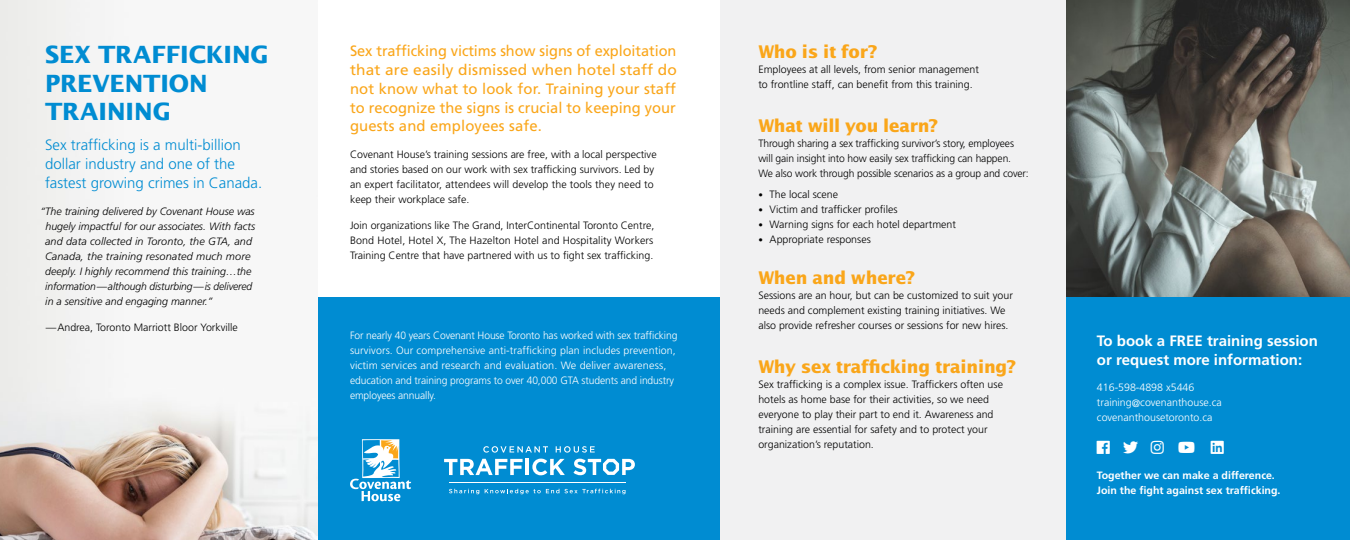
<style>
.page{position:relative;width:1350px;height:540px;background:#fff}
.page>*{position:absolute;margin:0;border:0;box-sizing:border-box;transform-origin:0 0}
.t1{font:700 23.75px/28.5px "Lucida San";color:#008cd2}
.t2{font:700 17.5px "Lucida San";letter-spacing:-.01em;color:#faa61a}
.t3{font:15px/18.8px "Frutiger";color:#faa61a;text-align:justify}
.t4{font:300 15px/18.8px "Frutiger";color:#008cd2}
.t5{font:700 15px/18.8px "Frutiger";color:#fff}
.t6{font:15px "Font Awesome 5 Brands";color:#fff}
.t7{font:300 10.62px/15px "Frutiger";color:#000}
.t8{font:300 10.62px/15px "Frutiger";color:#fff}
.t9{font:italic 300 10.62px/15px "Frutiger";color:#000}
.t10{font:700 10.62px/15px "Frutiger";color:#fff}
.s1{font-weight:700;font-size:9px}
</style>
<div class="page">
<div style="left:317px;top:297px;width:404px;height:243px;background:#008cd2"></div>
<img style="left:0;top:0;width:317px;height:540px">
<svg style="left:350px;top:439px;width:61px;height:62px"></svg>
<img style="left:1066px;top:0;width:284px;height:296px">
<div style="left:1066px;top:297px;width:284px;height:243px;background:#008cd2"></div>
<svg style="left:573px;top:459px;width:62px;height:16px"></svg>
<hr style="left:449px;top:482px;width:177px;height:1px;background:#fff">
<svg style="left:449px;top:489px;width:30px;height:5px"></svg>
<svg style="left:485px;top:489px;width:141px;height:5px"></svg>
<svg style="left:483px;top:446px;width:65px;height:7px"></svg>
<svg style="left:556px;top:446px;width:39px;height:7px"></svg>
<svg style="left:444px;top:459px;width:79px;height:16px"></svg>
<hr style="left:526px;top:459px;width:3px;height:16px;background:#fff">
<svg style="left:532px;top:459px;width:33px;height:16px"></svg>
<div style="left:721px;top:0;width:345px;height:540px;background:#f1f1f2"></div>
<h1 class="t1" style="left:45px;top:41px;width:225px">SEX TRAFFICKING<br>PREVENTION<br>TRAINING</h1>
<h3 class="t4" style="left:45px;top:136px;width:219px">Sex trafficking is a multi-billion dollar industry and one of the fastest growing crimes in Canada.</h3>
<p class="t9" style="left:45px;top:204px;width:212px;text-indent:-5px">“The training delivered by Covenant House was hugely impactful for our associates. With facts and data collected in Toronto, the GTA, and Canada, the training resonated much more deeply. I highly recommend this training…the information—although disturbing—is delivered in a sensitive and engaging manner.”</p>
<p class="t7" style="left:46px;top:320px;width:194px">—Andrea, Toronto Marriott Bloor Yorkville</p>
<h2 class="t2" style="left:758px;top:41px;width:121px">Who is it for?</h2>
<p class="t7" style="left:758px;top:62px;width:222px">Employees at all levels, from senior management to frontline staff, can benefit from this training.</p>
<h2 class="t2" style="left:758px;top:114px;width:181px">What will you learn?</h2>
<p class="t7" style="left:758px;top:136px;width:272px">Through sharing a sex trafficking survivor’s story, employees will gain insight into how easily sex trafficking can happen.<br>We also work through possible scenarios as a group and cover:</p>
<p class="t7" style="left:758px;top:187px;width:81px"><span class="s1">•</span> The local scene</p>
<p class="t7" style="left:758px;top:202px;width:141px"><span class="s1">•</span> Victim and trafficker profiles</p>
<p class="t7" style="left:758px;top:217px;width:199px"><span class="s1">•</span> Warning signs for each hotel department</p>
<p class="t7" style="left:758px;top:232px;width:114px"><span class="s1">•</span> Appropriate responses</p>
<h2 class="t2" style="left:758px;top:266px;width:158px">When and where?</h2>
<p class="t7" style="left:758px;top:288px;width:256px">Sessions are an hour, but can be customized to suit your needs and complement existing training initiatives. We also provide refresher courses or sessions for new hires.</p>
<h2 class="t2" style="left:758px;top:355px;width:259px">Why sex trafficking training?</h2>
<p class="t7" style="left:758px;top:377px;width:246px">Sex trafficking is a complex issue. Traffickers often use hotels as home base for their activities, so we need everyone to play their part to end it. Awareness and training are essential for safety and to protect your organization’s reputation.</p>
<h3 class="t3" style="left:350px;top:42px;width:328px">Sex trafficking victims show signs of exploitation that are easily dismissed when hotel staff do not know what to look for. Training your staff to recognize the signs is crucial to keeping your guests and employees safe.</h3>
<p class="t7" style="left:350px;top:146px;width:308px">Covenant House’s training sessions are free, with a local perspective and stories based on our work with sex trafficking survivors. Led by an expert facilitator, attendees will develop the tools they need to keep their workplace safe.</p>
<p class="t7" style="left:350px;top:218px;width:306px;text-align:justify">Join organizations like The Grand, InterContinental Toronto Centre, Bond Hotel, Hotel X, The Hazelton Hotel and Hospitality Workers Training Centre that have partnered with us to fight sex trafficking.</p>
<p class="t8" style="left:350px;top:328px;width:329px">For nearly 40 years Covenant House Toronto has worked with sex trafficking survivors. Our comprehensive anti-trafficking plan includes prevention, victim services and research and evaluation. We deliver awareness, education and training programs to over 40,000 GTA students and industry employees annually.</p>
<h3 class="t5" style="left:1097px;top:332px;width:222px">To book a FREE training session or request more information:</h3>
<p class="t8" style="left:1097px;top:380px;width:126px">416-598-4898 x5446 training@covenanthouse.ca covenanthousetoronto.ca</p>
<h3 class="t6" style="left:1097px;top:440px;width:128px">□□▼▼▼■▲▼□◆▼◆ ●■■</h3>
<p class="t10" style="left:1097px;top:468px;width:185px">Together we can make a difference.<br>Join the fight against sex trafficking.</p>
</div>
